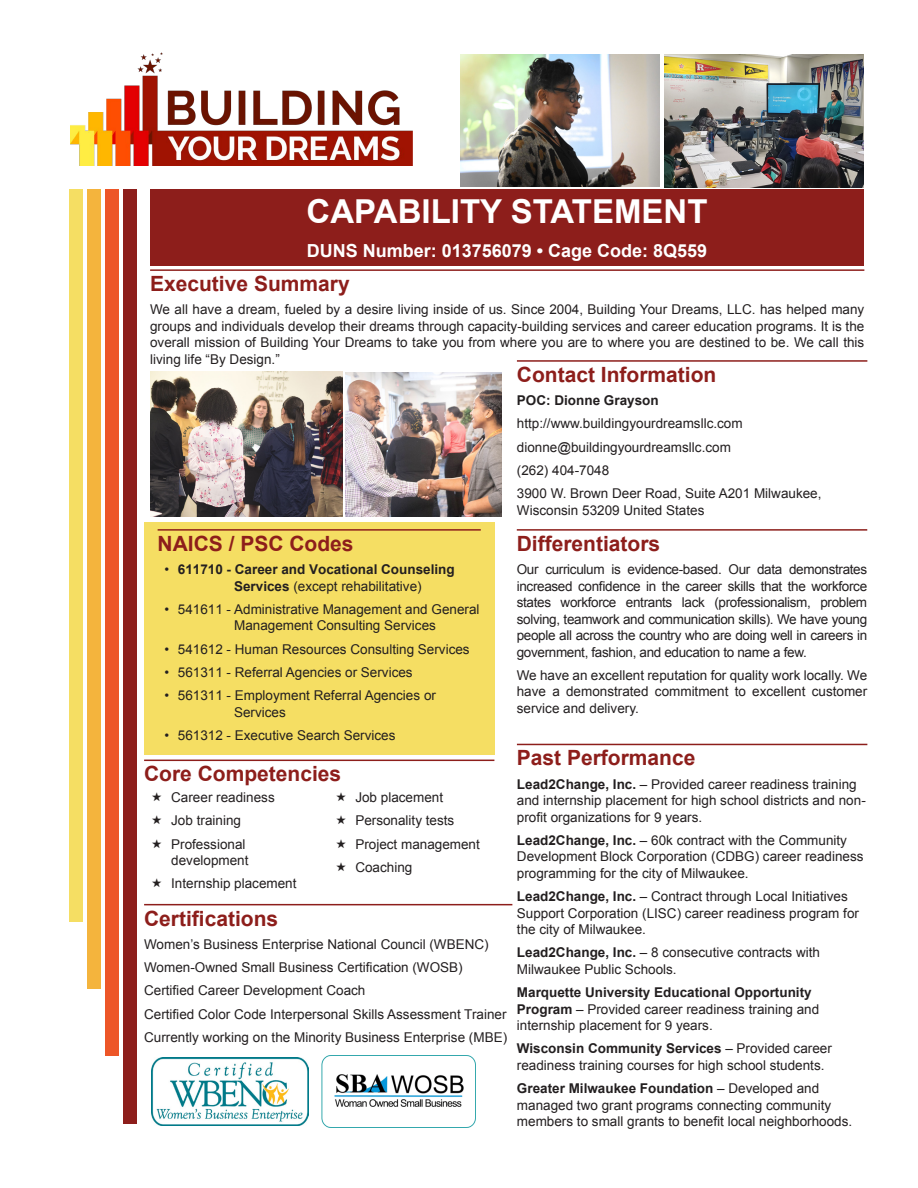
<style>
.page{position:relative;width:918px;height:1188px;background:#fff}
.page>*{position:absolute;margin:0;border:0;box-sizing:border-box;transform-origin:0 0}
.main_text{font:700 33px "Arial";color:#fff}
.inner_headers{font:700 21px "Arial";color:#8d1e1b}
.main_text-2{font:700 18px "Arial";color:#fff}
.main_text-3{font:13.5px/16.5px "Arial";color:#231f20}
.main_text-4{font:700 13.5px/16.5px "Arial";color:#231f20}
.s1{font-weight:400}
.s2{font-weight:700}
</style>
<div class="page">
<hr style="left:517px;top:360px;width:350px;height:2px;background:#8d1e1b">
<div style="left:150px;top:189px;width:714px;height:77px;background:#8d1e1b"></div>
<hr style="left:144px;top:904px;width:368px;height:1px;background:#8d1e1b">
<hr style="left:517px;top:529px;width:350px;height:2px;background:#8d1e1b">
<div style="left:144px;top:522px;width:350px;height:232px;background:#f5de63"></div>
<hr style="left:158px;top:529px;width:323px;height:2px;background:#8d1e1b">
<hr style="left:150px;top:269px;width:714px;height:2px;background:#8d1e1b">
<img style="left:321px;top:1056px;width:155px;height:72px">
<img style="left:152px;top:1057px;width:157px;height:69px">
<div style="left:105px;top:189px;width:14px;height:867px;background:#ed5628"></div>
<div style="left:87px;top:189px;width:14px;height:799px;background:#f4b43d"></div>
<div style="left:69px;top:189px;width:14px;height:733px;background:#f5de63"></div>
<div style="left:123px;top:189px;width:13px;height:935px;background:#8d1e1b"></div>
<hr style="left:517px;top:744px;width:350px;height:1px;background:#8d1e1b">
<hr style="left:144px;top:760px;width:350px;height:1px;background:#8d1e1b">
<img style="left:461px;top:54px;width:198px;height:132px">
<img style="left:664px;top:54px;width:200px;height:133px">
<img style="left:346px;top:373px;width:156px;height:144px">
<img style="left:150px;top:371px;width:192px;height:146px">
<img style="left:70px;top:52px;width:342px;height:114px">
<p class="main_text" style="left:307px;top:189px;width:402px">CAPABILITY STATEMENT</p>
<p class="main_text-2" style="left:307px;top:238px;width:402px">DUNS Number: 013756079 • Cage Code: 8Q559</p>
<p class="inner_headers" style="left:150px;top:270px;width:201px">Executive Summary</p>
<p class="main_text-3" style="left:150px;top:302px;width:716px;text-align:justify">We all have a dream, fueled by a desire living inside of us. Since 2004, Building Your Dreams, LLC. has helped many groups and individuals develop their dreams through capacity-building services and career education programs. It is the overall mission of Building Your Dreams to take you from where you are to where you are destined to be. We call this living life “By Design.”</p>
<p class="inner_headers" style="left:517px;top:361px;width:201px">Contact Information</p>
<p class="main_text-4" style="left:517px;top:393px;width:143px">POC: Dionne Grayson</p>
<p class="main_text-3" style="left:517px;top:416px;width:227px">http://www.buildingyourdreamsllc.com</p>
<p class="main_text-3" style="left:517px;top:439px;width:216px">dionne@buildingyourdreamsllc.com</p>
<p class="main_text-3" style="left:517px;top:462px;width:94px">(262) 404-7048</p>
<p class="main_text-3" style="left:517px;top:485px;width:306px">3900 W. Brown Deer Road, Suite A201 Milwaukee,<br>Wisconsin 53209 United States</p>
<p class="inner_headers" style="left:158px;top:530px;width:198px">NAICS / PSC Codes</p>
<p class="main_text-4" style="left:234px;top:562px;width:222px;text-indent:-70px"><span class="s1">•</span> 611710 - Career and Vocational Counseling<br>Services <span class="s1">(except rehabilitative)</span></p>
<p class="main_text-3" style="left:234px;top:601px;width:247px;text-indent:-70px">• 541611 - Administrative Management and General<br>Management Consulting Services</p>
<p class="main_text-3" style="left:164px;top:641px;width:307px">• 541612 - Human Resources Consulting Services</p>
<p class="main_text-3" style="left:164px;top:664px;width:250px">• 561311 - Referral Agencies or Services</p>
<p class="main_text-3" style="left:234px;top:687px;width:203px;text-indent:-70px">• 561311 - Employment Referral Agencies or<br>Services</p>
<p class="main_text-3" style="left:164px;top:727px;width:233px">• 561312 - Executive Search Services</p>
<p class="inner_headers" style="left:144px;top:760px;width:199px">Core Competencies</p>
<p class="main_text-3" style="left:171px;top:789px;width:105px">Career readiness</p>
<p class="main_text-3" style="left:171px;top:813px;width:71px">Job training</p>
<p class="main_text-3" style="left:171px;top:836px;width:79px">Professional development</p>
<p class="main_text-3" style="left:171px;top:876px;width:127px">Internship placement</p>
<p class="main_text-3" style="left:355px;top:789px;width:89px">Job placement</p>
<p class="main_text-3" style="left:355px;top:813px;width:101px">Personality tests</p>
<p class="main_text-3" style="left:355px;top:836px;width:126px">Project management</p>
<p class="main_text-3" style="left:355px;top:859px;width:59px">Coaching</p>
<p class="inner_headers" style="left:144px;top:904px;width:136px">Certifications</p>
<p class="main_text-3" style="left:144px;top:936px;width:346px">Women’s Business Enterprise National Council (WBENC)</p>
<p class="main_text-3" style="left:144px;top:959px;width:320px">Women-Owned Small Business Certification (WOSB)</p>
<p class="main_text-3" style="left:144px;top:983px;width:223px">Certified Career Development Coach</p>
<p class="main_text-3" style="left:144px;top:1006px;width:364px">Certified Color Code Interpersonal Skills Assessment Trainer</p>
<p class="main_text-3" style="left:144px;top:1029px;width:365px">Currently working on the Minority Business Enterprise (MBE)</p>
<p class="inner_headers" style="left:517px;top:530px;width:145px">Differentiators</p>
<p class="main_text-3" style="left:517px;top:561px;width:352px;text-align:justify">Our curriculum is evidence-based. Our data demonstrates increased confidence in the career skills that the workforce states workforce entrants lack (professionalism, problem solving, teamwork and communication skills). We have young people all across the country who are doing well in careers in government, fashion, and education to name a few.</p>
<p class="main_text-3" style="left:517px;top:667px;width:352px;text-align:justify">We have an excellent reputation for quality work locally. We have a demonstrated commitment to excellent customer service and delivery.</p>
<p class="inner_headers" style="left:517px;top:744px;width:180px">Past Performance</p>
<p class="main_text-3" style="left:517px;top:776px;width:350px"><span class="s2">Lead2Change, Inc.</span> – Provided career readiness training and internship placement for high school districts and non&shy;profit organizations for 9 years.</p>
<p class="main_text-3" style="left:517px;top:832px;width:348px"><span class="s2">Lead2Change, Inc.</span> – 60k contract with the Community<br>Development Block Corporation (CDBG) career readiness programming for the city of Milwaukee.</p>
<p class="main_text-3" style="left:517px;top:888px;width:344px"><span class="s2">Lead2Change, Inc.</span> – Contract through Local Initiatives<br>Support Corporation (LISC) career readiness program for the city of Milwaukee.</p>
<p class="main_text-3" style="left:517px;top:945px;width:305px"><span class="s2">Lead2Change, Inc.</span> – 8 consecutive contracts with<br>Milwaukee Public Schools.</p>
<p class="main_text-3" style="left:517px;top:984px;width:304px"><span class="s2">Marquette University Educational Opportunity<br>Program</span> – Provided career readiness training and internship placement for 9 years.</p>
<p class="main_text-3" style="left:517px;top:1041px;width:316px"><span class="s2">Wisconsin Community Services</span> – Provided career readiness training courses for high school students.</p>
<p class="main_text-3" style="left:517px;top:1080px;width:337px"><span class="s2">Greater Milwaukee Foundation</span> – Developed and managed two grant programs connecting community members to small grants to benefit local neighborhoods.</p>
</div>
